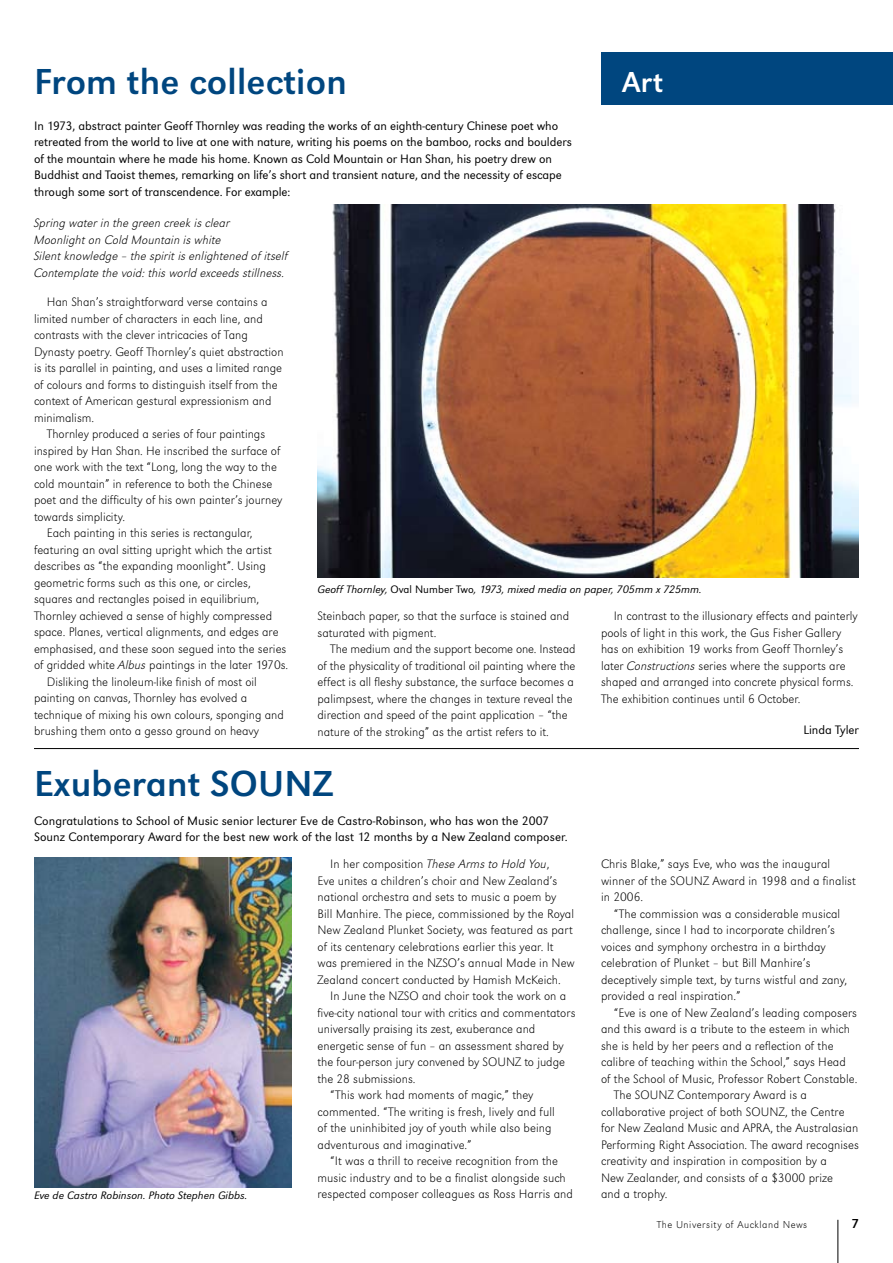
<style>
.page{position:relative;width:893px;height:1263px;background:#fff}
.page>*{position:absolute;margin:0;border:0;box-sizing:border-box;transform-origin:0 0}
.t1{font:37.5px "Grot Macron Reg";letter-spacing:.005em;color:#00467f}
.t2{font:30px "Grot Macron Reg";color:#fff}
.t3{font:13.5px "Grot Macron Reg";color:#000}
.t4{font:12.75px/16.5px "Grot Macron Extra Lt";color:#000}
.t5{font:300 12.75px/16.5px "Grot Macron";letter-spacing:-.005em;color:#000}
.t6{font:12.75px/16.5px "Grot Macron Extra Lt Ita";letter-spacing:.005em;color:#000}
.t7{font:11.25px "Grot Macron Light Ita";letter-spacing:.005em;color:#000}
.t8{font:10.5px "Grot Macron Extra Lt";letter-spacing:.05em;color:#000}
.s1{font-family:"Grot Macron Extra Lt Ita"}
.s2{font-family:"Grot Macron";font-weight:300}
.s3{font-family:"Grot Macron Extra Lt"}
</style>
<div class="page">
<hr style="left:838px;top:1220px;width:1px;height:43px;background:#000">
<div style="left:601px;top:52px;width:292px;height:53px;background:#00467f"></div>
<hr style="left:34px;top:748px;width:825px;height:1px;background:#000">
<img style="left:317px;top:205px;width:542px;height:373px">
<img style="left:34px;top:857px;width:258px;height:330px">
<h1 class="t1" style="left:34px;top:59px;width:314px">From the collection</h1>
<p class="t5" style="left:34px;top:117px;width:539px">In 1973, abstract painter Geoff Thornley was reading the works of an eighth-century Chinese poet who retreated from the world to live at one with nature, writing his poems on the bamboo, rocks and boulders of the mountain where he made his home. Known as Cold Mountain or Han Shan, his poetry drew on Buddhist and Taoist themes, remarking on life’s short and transient nature, and the necessity of escape through some sort of transcendence. For example:</p>
<h2 class="t2" style="left:622px;top:65px;width:43px">Art</h2>
<p class="t6" style="left:34px;top:215px;width:256px">Spring water in the green creek is clear<br>Moonlight on Cold Mountain is white<br>Silent knowledge – the spirit is enlightened of itself Contemplate the void: this world exceeds stillness.</p>
<p class="t4" style="left:34px;top:294px;width:251px;text-indent:13px">H an Shan’s straightforward verse contains a limited number of characters in each line, and contrasts with the clever intricacies of Tang Dynasty poetry. Geoff Thornley’s quiet abstraction is its parallel in painting, and uses a limited range of colours and forms to distinguish itself from the context of American gestural expressionism and minimalism.</p>
<p class="t4" style="left:47px;top:426px;width:220px">Thornley produced a series of four paintings</p>
<p class="t4" style="left:34px;top:442px;width:248px">inspired by Han Shan. He inscribed the surface of</p>
<p class="t4" style="left:34px;top:459px;width:244px">one work with the text “Long, long the way to the</p>
<p class="t4" style="left:34px;top:475px;width:240px">cold mountain” in reference to both the Chinese</p>
<p class="t4" style="left:34px;top:492px;width:250px">poet and the difficulty of his own painter’s journey</p>
<p class="t4" style="left:34px;top:508px;width:93px">towards simplicity.</p>
<p class="t4" style="left:47px;top:525px;width:207px">Each painting in this series is rectangular,</p>
<p class="t4" style="left:34px;top:541px;width:239px">featuring an oval sitting upright which the artist</p>
<p class="t4" style="left:34px;top:558px;width:233px">describes as “the expanding moonlight”. Using</p>
<p class="t4" style="left:34px;top:574px;width:218px">geometric forms such as this one, or circles,</p>
<p class="t4" style="left:34px;top:591px;width:227px">squares and rectangles poised in equilibrium,</p>
<p class="t4" style="left:34px;top:607px;width:240px">Thornley achieved a sense of highly compressed</p>
<p class="t4" style="left:34px;top:624px;width:246px">space. Planes, vertical alignments, and edges are</p>
<p class="t4" style="left:34px;top:640px;width:254px">emphasised, and these soon segued into the series</p>
<p class="t4" style="left:34px;top:657px;width:256px">of gridded white <span class="s1">Albus</span> paintings in the later 1970s.</p>
<p class="t4" style="left:47px;top:673px;width:212px">Disliking the linoleum-like finish of most oil</p>
<p class="t4" style="left:34px;top:690px;width:215px">painting on canvas, Thornley has evolved a</p>
<p class="t4" style="left:34px;top:706px;width:251px">technique of mixing his own colours, sponging and</p>
<p class="t4" style="left:34px;top:723px;width:227px">brushing them onto a gesso ground on heavy</p>
<p class="t7" style="left:317px;top:583px;width:386px">Geoff Thornley, <span class="s2">Oval N umber Two</span>, 1973, mixed media on paper, 705mm x 725mm.</p>
<p class="t4" style="left:317px;top:608px;width:253px">Steinbach paper, so that the surface is stained and saturated with pigment.</p>
<p class="t4" style="left:317px;top:641px;width:259px;text-indent:13px">The medium and the support become one. I nstead of the physicality of traditional oil painting where the effect is all fleshy substance, the surface becomes a palimpsest, where the changes in texture reveal the direction and speed of the paint application – “the nature of the stroking” as the artist refers to it.</p>
<p class="t4" style="left:601px;top:608px;width:259px;text-indent:13px">I n contrast to the illusionary effects and painterly pools of light in this work, the Gus Fisher Gallery has on exhibition 19 works from Geoff Thornley’s later <span class="s1">Constructions</span> series where the supports are shaped and arranged into concrete physical forms.<br>The exhibition continues until 6 October.</p>
<p class="t5" style="left:803px;top:722px;width:57px">Linda Tyler</p>
<h1 class="t1" style="left:34px;top:761px;width:300px">Exuberant SOUNZ</h1>
<p class="t5" style="left:34px;top:812px;width:535px">Congratulations to School of Music senior lecturer Eve de Castro-Robinson, who has won the 2007<br>Sounz Contemporary Award for the best new work of the last 12 months by a N ew Zealand composer.</p>
<p class="t7" style="left:34px;top:1189px;width:215px">Eve de Castro Robinson. Photo Stephen Gibbs.</p>
<p class="t6" style="left:330px;top:856px;width:221px"><span class="s3">I n her composition</span> These Arms to Hold You<span class="s3">,</span></p>
<p class="t4" style="left:317px;top:872px;width:259px">Eve unites a children’s choir and New Zealand’s national orchestra and sets to music a poem by Bill Manhire. The piece, commissioned by the Royal New Zealand Plunket Society, was featured as part of its centenary celebrations earlier this year. It was premiered in the NZSO’s annual Made in New Zealand concert conducted by Hamish McKeich.</p>
<p class="t4" style="left:330px;top:988px;width:238px">I n June the NZSO and choir took the work on a</p>
<p class="t4" style="left:317px;top:1004px;width:259px">five-city national tour with critics and commentators</p>
<p class="t4" style="left:317px;top:1021px;width:219px">universally praising its zest, exuberance and</p>
<p class="t4" style="left:317px;top:1037px;width:248px">energetic sense of fun – an assessment shared by</p>
<p class="t4" style="left:317px;top:1054px;width:249px">the four-person jury convened by SOUNZ to judge</p>
<p class="t4" style="left:317px;top:1070px;width:100px">the 28 submissions.</p>
<p class="t4" style="left:330px;top:1087px;width:205px">“This work had moments of magic,” they</p>
<p class="t4" style="left:317px;top:1103px;width:239px">commented. “The writing is fresh, lively and full</p>
<p class="t4" style="left:317px;top:1120px;width:236px">of the uninhibited joy of youth while also being</p>
<p class="t4" style="left:317px;top:1136px;width:156px">adventurous and imaginative.”</p>
<p class="t4" style="left:330px;top:1153px;width:229px">“It was a thrill to receive recognition from the</p>
<p class="t4" style="left:317px;top:1169px;width:250px">music industry and to be a finalist alongside such</p>
<p class="t4" style="left:317px;top:1186px;width:257px">respected composer colleagues as Ross H arris and</p>
<p class="t4" style="left:601px;top:856px;width:256px">Chris Blake,” says Eve, who was the inaugural winner of the SOUNZ Award in 1998 and a finalist in 2006.</p>
<p class="t4" style="left:601px;top:905px;width:248px;text-indent:13px">“The commission was a considerable musical challenge, since I had to incorporate children’s voices and symphony orchestra in a birthday celebration of Plunket – but Bill Manhire’s deceptively simple text, by turns wistful and zany, provided a real inspiration.”</p>
<p class="t4" style="left:614px;top:1004px;width:245px">“Eve is one of New Zealand’s leading composers</p>
<p class="t4" style="left:601px;top:1021px;width:251px">and this award is a tribute to the esteem in which</p>
<p class="t4" style="left:601px;top:1037px;width:234px">she is held by her peers and a reflection of the</p>
<p class="t4" style="left:601px;top:1054px;width:246px">calibre of teaching within the School,” says H ead</p>
<p class="t4" style="left:601px;top:1070px;width:258px">of the School of Music, Professor Robert Constable.</p>
<p class="t4" style="left:614px;top:1087px;width:195px">The SOUNZ Contemporary Award is a</p>
<p class="t4" style="left:601px;top:1103px;width:245px">collaborative project of both SOUNZ, the Centre</p>
<p class="t4" style="left:601px;top:1120px;width:259px">for New Zealand Music and APRA, the Australasian</p>
<p class="t4" style="left:601px;top:1136px;width:259px">Performing Right Association. The award recognises</p>
<p class="t4" style="left:601px;top:1153px;width:227px">creativity and inspiration in composition by a</p>
<p class="t4" style="left:601px;top:1169px;width:234px">New Zealander, and consists of a $3000 prize</p>
<p class="t4" style="left:601px;top:1186px;width:68px">and a trophy.</p>
<p class="t8" style="left:657px;top:1218px;width:152px">The University of Auckland News</p>
<p class="t3" style="left:851px;top:1216px;width:9px">7</p>
</div>
